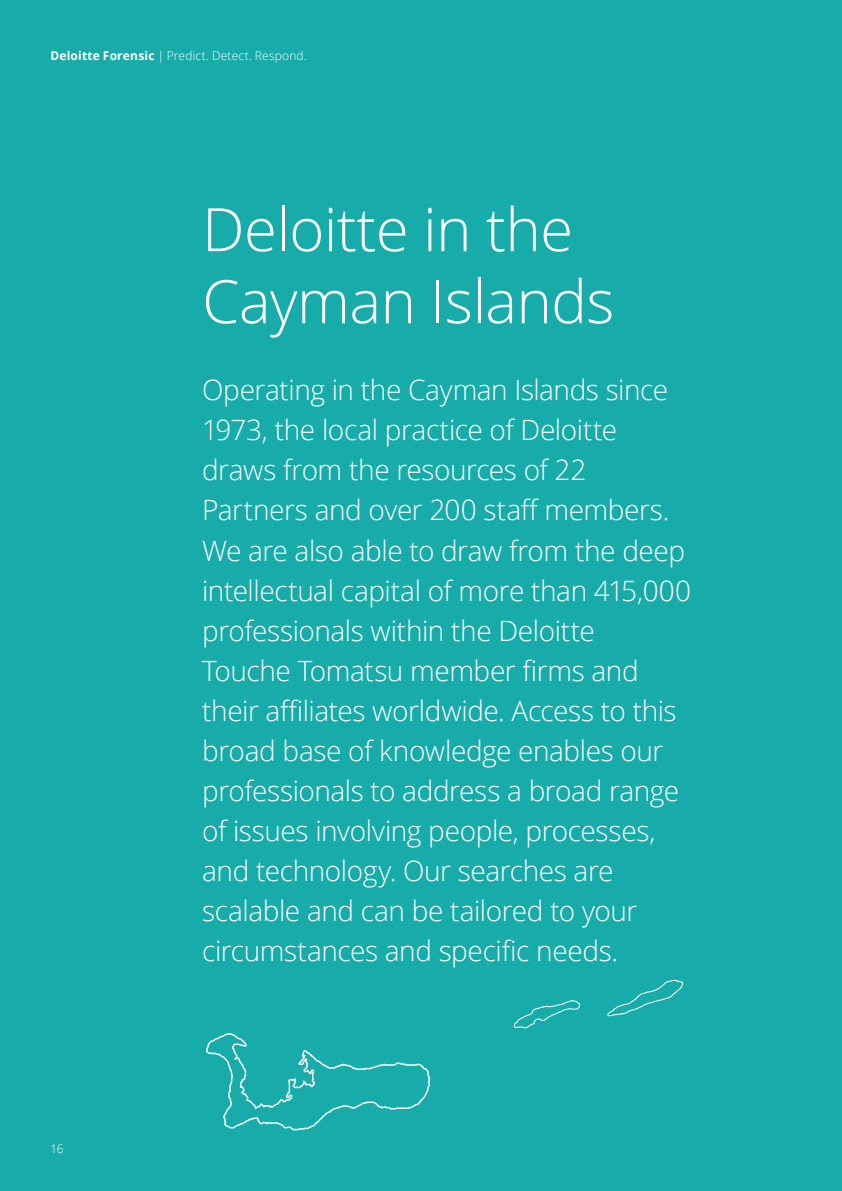
<style>
.page{position:relative;width:842px;height:1191px;background:#17abaa}
.page>*{position:absolute;margin:0;border:0;box-sizing:border-box;transform-origin:0 0}
.t1{font:300 60px/72px "Open Sans";letter-spacing:-.01em;color:#fff}
.t2{font:300 28px/40px "Open Sans";letter-spacing:-.015em;color:#fff}
.t3{font:300 12px "Open Sans";letter-spacing:.015em;color:#fff}
.s1{font-weight:700}
</style>
<div class="page">
<svg style="left:206px;top:1032px;width:225px;height:99px"></svg>
<svg style="left:607px;top:979px;width:77px;height:37px"></svg>
<svg style="left:513px;top:1000px;width:67px;height:28px"></svg>
<p class="t3" style="left:50px;top:47px;width:258px"><span class="s1">Deloitte Forensic</span> | Predict. Detect. Respond.</p>
<h1 class="t1" style="left:202px;top:192px;width:414px">Deloitte in the<br>Cayman Islands</h1>
<p class="t3" style="left:50px;top:1140px;width:15px">16</p>
<p class="t2" style="left:202px;top:369px;width:490px">Operating in the Cayman Islands since 1973, the local practice of Deloitte draws from the resources of 22<br>Partners and over 200 staff members.<br>We are also able to draw from the deep intellectual capital of more than 415,000 professionals within the Deloitte<br>Touche Tomatsu member firms and their affiliates worldwide. Access to this broad base of knowledge enables our professionals to address a broad range of issues involving people, processes, and technology. Our searches are scalable and can be tailored to your circumstances and specific needs.</p>
</div>
